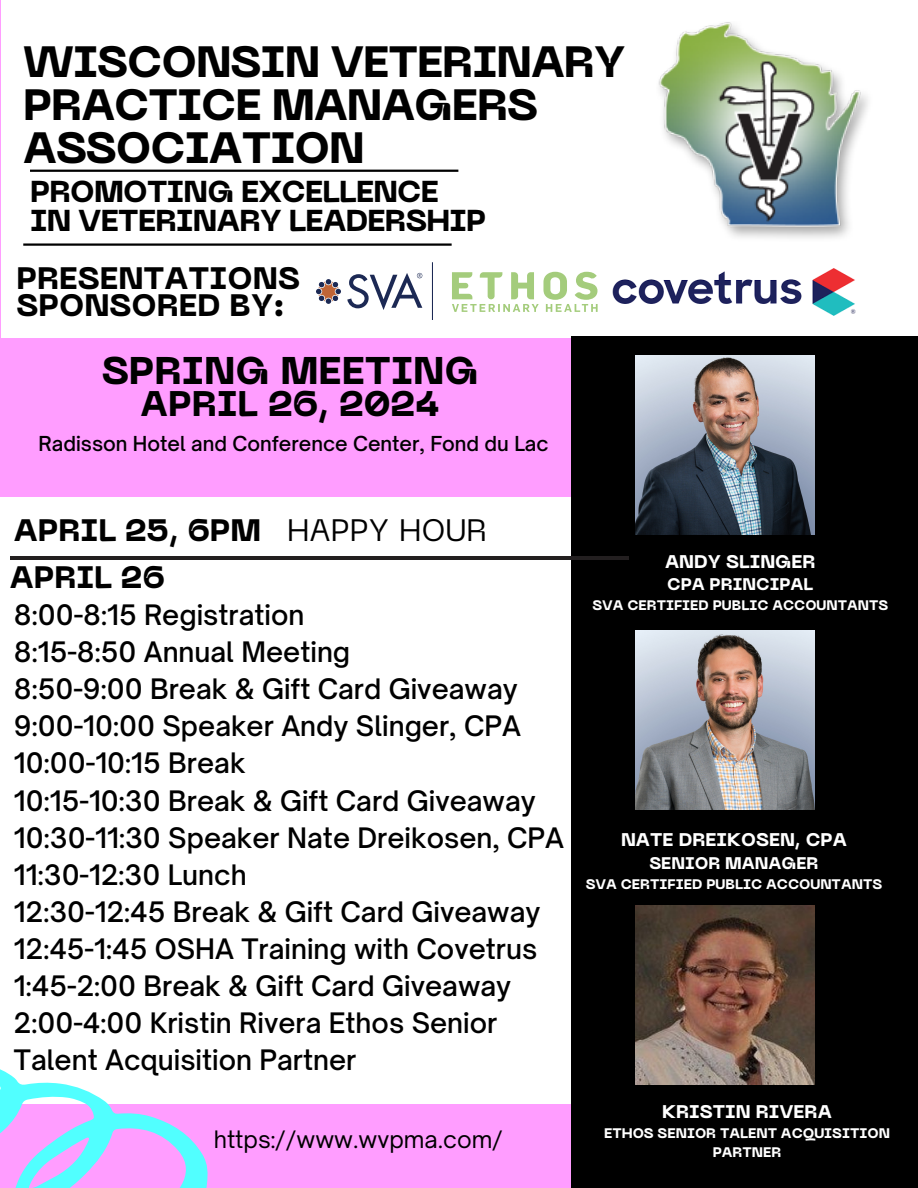
<style>
.page{position:relative;width:918px;height:1188px;background:#ff9dff}
.page>*{position:absolute;margin:0;border:0;box-sizing:border-box;transform-origin:0 0}
.t1{font:800 43.5px/42.8px "PP Neue Machina";letter-spacing:-.025em;color:#000}
.t2{font:800 38.4px "PP Neue Machina";color:#000}
.t3{font:800 35.4px "PP Neue Machina";color:#000}
.t4{font:800 30.9px/27px "PP Neue Machina";color:#000}
.t5{font:800 30px/29.2px "PP Neue Machina";letter-spacing:-.025em;color:#000}
.t6{font:500 27px/37.2px "Open Sauce One";color:#000}
.t7{font:22.95px "Open Sauce One";color:#000}
.t8{font:500 19.8px "Open Sauce One";color:#000}
.t9{font:800 18.3px "PP Neue Machina";color:#fff}
.t10{font:800 16.8px "PP Neue Machina";color:#fff}
.t11{font:800 13.8px/19.2px "PP Neue Machina";color:#fff;text-align:center}
.s1{font-weight:400}
</style>
<div class="page">
<div style="left:1px;top:0;width:917px;height:337px;background:#fff"></div>
<div style="left:0;top:497px;width:592px;height:607px;background:#fff"></div>
<div style="left:571px;top:337px;width:347px;height:851px;background:#000"></div>
<svg style="left:0;top:1069px;width:208px;height:119px"></svg>
<hr style="left:30px;top:170px;width:428px;height:2px;background:#000">
<img style="left:635px;top:355px;width:179px;height:179px">
<img style="left:635px;top:631px;width:179px;height:178px">
<img style="left:658px;top:22px;width:210px;height:216px">
<hr style="left:10px;top:556px;width:618px;height:3px;background:#231f20">
<img style="left:635px;top:906px;width:179px;height:178px">
<hr style="left:23px;top:243px;width:429px;height:3px;background:#000">
<svg style="left:316px;top:263px;width:116px;height:57px"></svg>
<svg style="left:452px;top:272px;width:146px;height:40px"></svg>
<img style="left:612px;top:268px;width:244px;height:48px">
<p class="t1" style="left:23px;top:45px;width:604px">WISCONSIN VETERINARY<br>PRACTICE MANAGERS<br>ASSOCIATION</p>
<h3 class="t5" style="left:30px;top:180px;width:458px">PROMOTING EXCELLENCE<br>IN VETERINARY LEADERSHIP</h3>
<h3 class="t4" style="left:17px;top:268px;width:285px">PRESENTATIONS<br>SPONSORED BY:</h3>
<p class="t2" style="left:102px;top:356px;width:379px">SPRING MEETING</p>
<p class="t3" style="left:141px;top:390px;width:301px">APRIL 26, 2024</p>
<p class="t8" style="left:39px;top:431px;width:511px">Radisson Hotel and Conference Center, Fond du Lac</p>
<p class="t4" style="left:14px;top:520px;width:474px">APRIL 25, 6PM <span class="s1">HAPPY HOUR</span></p>
<h2 class="t4" style="left:10px;top:567px;width:156px">APRIL 26</h2>
<p class="t6" style="left:14px;top:596px;width:552px">8:00-8:15 Registration<br>8:15-8:50 Annual Meeting<br>8:50-9:00 Break &amp; Gift Card Giveaway<br>9:00-10:00 Speaker Andy Slinger, CPA<br>10:00-10:15 Break<br>10:15-10:30 Break &amp; Gift Card Giveaway<br>10:30-11:30 Speaker Nate Dreikosen, CPA<br>11:30-12:30 Lunch<br>12:30-12:45 Break &amp; Gift Card Giveaway<br>12:45-1:45 OSHA Training with Covetrus<br>1:45-2:00 Break &amp; Gift Card Giveaway<br>2:00-4:00 Kristin Rivera Ethos Senior<br>Talent Acquisition Partner</p>
<p class="t7" style="left:214px;top:1125px;width:291px">https://www.wvpma.com/</p>
<p class="t9" style="left:665px;top:554px;width:152px">ANDY SLINGER</p>
<p class="t10" style="left:667px;top:578px;width:148px">CPA PRINCIPAL</p>
<p class="t11" style="left:592px;top:597px;width:297px">SVA CERTIFIED PUBLIC ACCOUNTANTS</p>
<h3 class="t9" style="left:621px;top:833px;width:227px">NATE DREIKOSEN, CPA</h3>
<p class="t10" style="left:649px;top:857px;width:171px">SENIOR MANAGER</p>
<p class="t11" style="left:586px;top:876px;width:298px">SVA CERTIFIED PUBLIC ACCOUNTANTS</p>
<p class="t9" style="left:662px;top:1105px;width:171px">KRISTIN RIVERA</p>
<h4 class="t11" style="left:604px;top:1125px;width:287px">ETHOS SENIOR TALENT ACQUISITION<br>PARTNER</h4>
</div>
